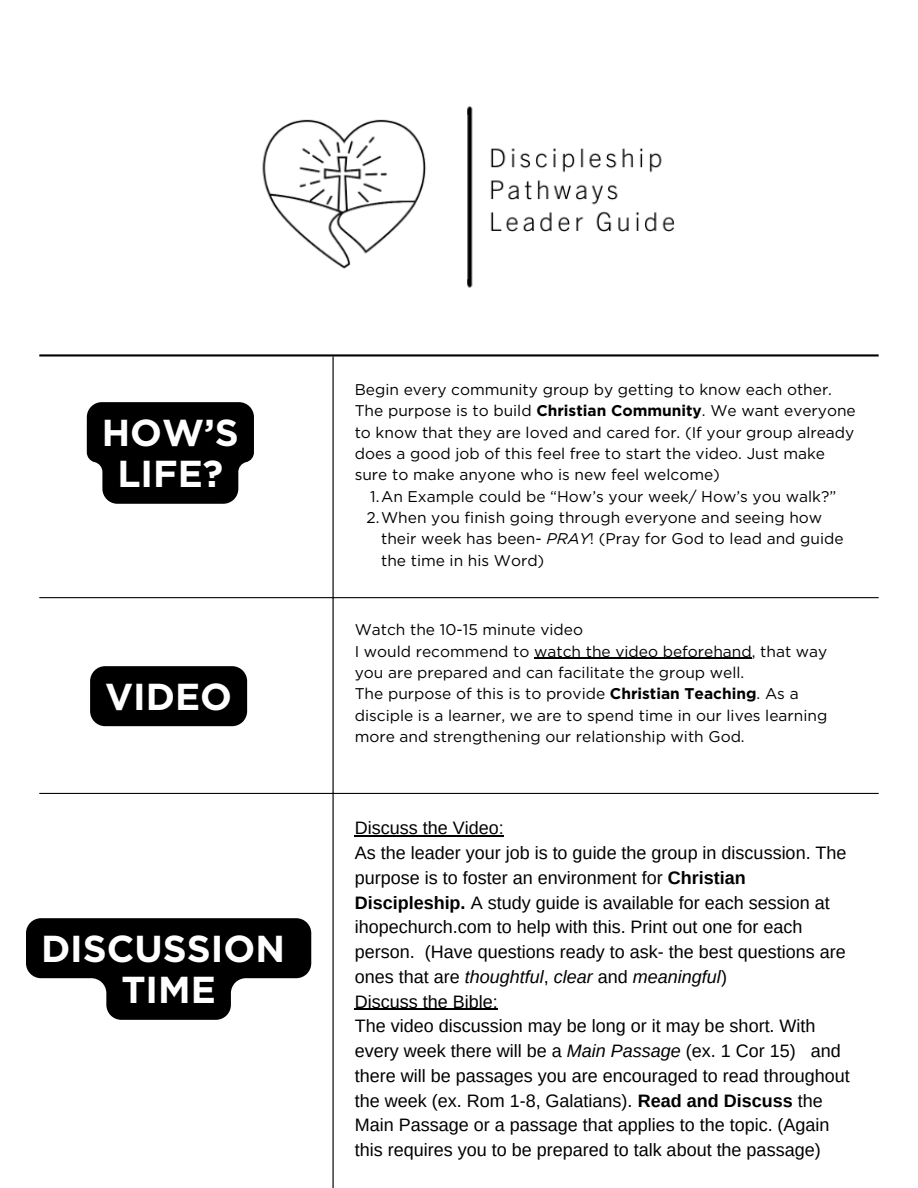
<style>
.page{position:relative;width:918px;height:1188px;background:#fff}
.page>*{position:absolute;margin:0;border:0;box-sizing:border-box;transform-origin:0 0}
.t1{font:700 37.5px/41.7px "Gotham";color:#fff;text-align:center}
.t2{font:18px/24.8px "Arimo";color:#000}
.t3{font:15.45px/21.3px "Gotham";color:#000}
.s1{font-weight:700}
.s2{font-style:italic}
</style>
<div class="page">
<img style="left:262px;top:106px;width:413px;height:347px">
<hr style="left:534px;top:658px;width:218px;height:1px;background:#000">
<hr style="left:355px;top:836px;width:149px;height:1px;background:#000">
<hr style="left:355px;top:1009px;width:143px;height:1px;background:#000">
<hr style="left:333px;top:357px;width:1px;height:831px;background:#000">
<hr style="left:39px;top:597px;width:840px;height:1px;background:#000">
<hr style="left:39px;top:793px;width:840px;height:1px;background:#000">
<hr style="left:39px;top:1187px;width:840px;height:1px;background:#000">
<hr style="left:39px;top:354px;width:840px;height:3px;background:#000">
<div style="left:90px;top:666px;width:157px;height:60px;background:#000"></div>
<svg style="left:87px;top:402px;width:167px;height:102px;background:#171717"></svg>
<svg style="left:26px;top:918px;width:285px;height:102px"></svg>
<h1 class="t1" style="left:102px;top:411px;width:139px">HOW’S<br>LIFE?</h1>
<h1 class="t1" style="left:105px;top:675px;width:129px">VIDEO</h1>
<h1 class="t1" style="left:41px;top:927px;width:246px">DISCUSSION<br>TIME</h1>
<p class="t3" style="left:355px;top:379px;width:503px">Begin every community group by getting to know each other.<br>The purpose is to build <span class="s1">Christian Community</span>. We want everyone to know that they are loved and cared for. (If your group already does a good job of this feel free to start the video. Just make sure to make anyone who is new feel welcome)</p>
<p class="t3" style="left:370px;top:485px;width:468px">1.An Example could be “How’s your week/ How’s you walk?”</p>
<p class="t3" style="left:381px;top:507px;width:464px;text-indent:-15px">2.When you finish going through everyone and seeing how their week has been- <span class="s2">PRAY</span>! (Pray for God to lead and guide the time in his Word)</p>
<p class="t3" style="left:355px;top:619px;width:230px">Watch the 10-15 minute video</p>
<p class="t3" style="left:355px;top:640px;width:474px">I would recommend to watch the video beforehand, that way you are prepared and can facilitate the group well.</p>
<p class="t3" style="left:355px;top:683px;width:474px">The purpose of this is to provide <span class="s1">Christian Teaching</span>. As a disciple is a learner, we are to spend time in our lives learning more and strengthening our relationship with God.</p>
<p class="t2" style="left:355px;top:816px;width:150px">Discuss the Video:</p>
<p class="t2" style="left:355px;top:841px;width:493px">As the leader your job is to guide the group in discussion. The purpose is to foster an environment for <span class="s1">Christian Discipleship.</span> A study guide is available for each session at ihopechurch.com to help with this. Print out one for each person. (Have questions ready to ask- the best questions are ones that are <span class="s2">thoughtful</span>, <span class="s2">clear</span> and <span class="s2">meaningful</span>)</p>
<p class="t2" style="left:355px;top:989px;width:144px">Discuss the Bible:</p>
<p class="t2" style="left:355px;top:1014px;width:497px">The video discussion may be long or it may be short. With every week there will be a <span class="s2">Main Passage</span> (ex. 1 Cor 15) and there will be passages you are encouraged to read throughout the week (ex. Rom 1-8, Galatians). <span class="s1">Read and Discuss</span> the Main Passage or a passage that applies to the topic. (Again this requires you to be prepared to talk about the passage)</p>
</div>
